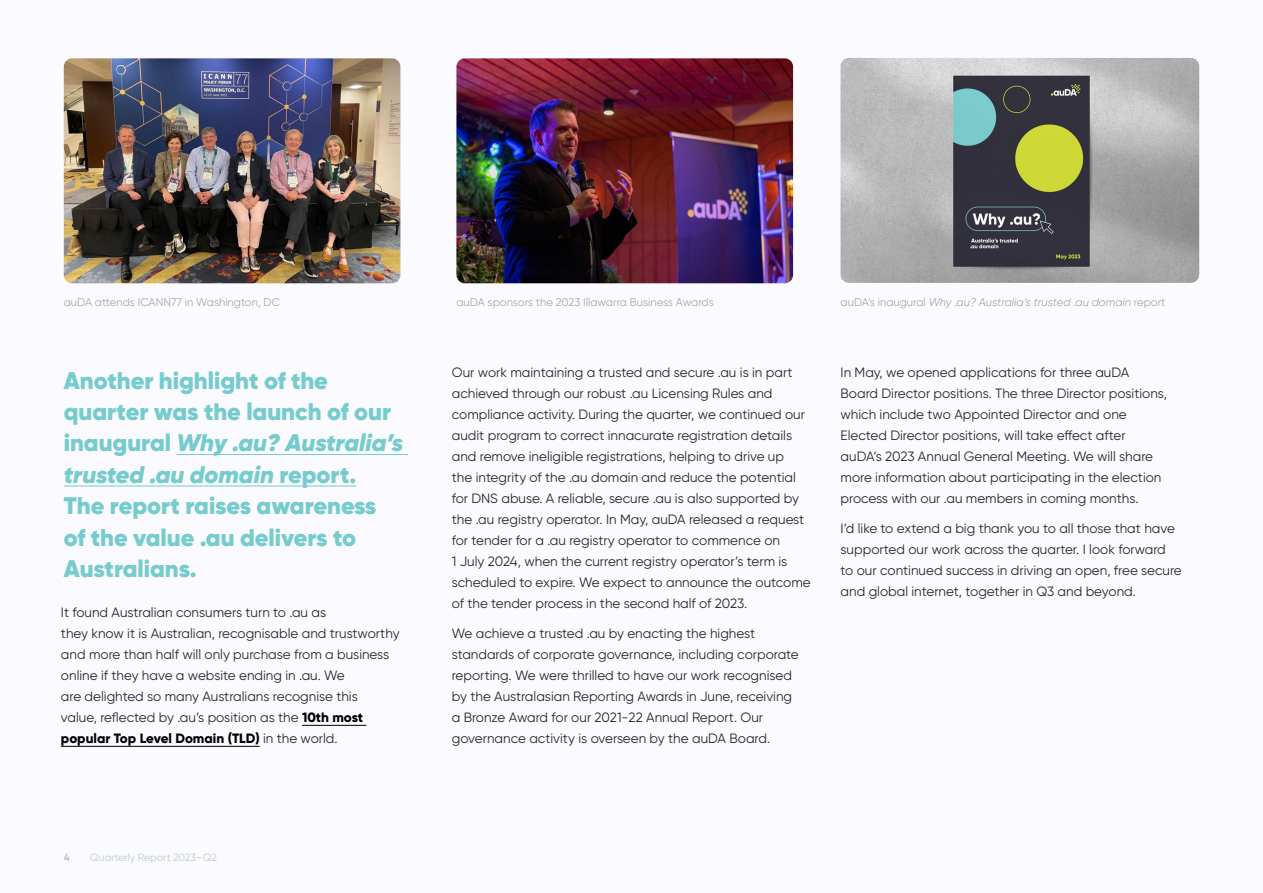
<style>
.page{position:relative;width:1263px;height:893px;background:#fafaff}
.page>*{position:absolute;margin:0;border:0;box-sizing:border-box;transform-origin:0 0}
.t1{font:900 24px/31.5px "Gilroy";color:#76cccd}
.t2{font:13.5px/21px "Gilroy";color:#292633}
.t3{font:11.25px "Gilroy";color:#a9a8ad}
.t4{font:italic 11.25px "Gilroy";color:#a9a8ad}
.t5{font:10.5px "Gilroy";color:#bdccd4}
.t6{font:800 10.5px "Gilroy";color:#bdccd4}
.s1{font-style:normal}
.s2{font-style:italic}
.s3{font-weight:800;color:#000}
</style>
<div class="page">
<hr style="left:302px;top:725px;width:64px;height:1px;background:#000">
<hr style="left:61px;top:746px;width:199px;height:1px;background:#000">
<img style="left:456px;top:58px;width:337px;height:225px">
<img style="left:64px;top:58px;width:336px;height:225px">
<img style="left:840px;top:58px;width:359px;height:225px">
<hr style="left:177px;top:454px;width:231px;height:1px;background:#76cccd">
<hr style="left:64px;top:486px;width:292px;height:1px;background:#76cccd">
<p class="t3" style="left:64px;top:295px;width:218px">auDA attends ICANN77 in Washington, DC</p>
<p class="t3" style="left:456px;top:295px;width:259px">auDA sponsors the 2023 Illawarra Business Awards</p>
<p class="t4" style="left:840px;top:295px;width:326px"><span class="s1">auDA’s inaugural</span> Why .au? Australia’s trusted .au domain <span class="s1">report</span></p>
<h1 class="t1" style="left:64px;top:364px;width:341px">Another highlight of the quarter was the launch of our inaugural <span class="s2">Why .au? Australia’s trusted .au domain</span> report.<br>The report raises awareness of the value .au delivers to<br>Australians.</h1>
<p class="t2" style="left:61px;top:602px;width:340px">It found Australian consumers turn to .au as<br>they know it is Australian, recognisable and trustworthy and more than half will only purchase from a business online if they have a website ending in .au. We<br>are delighted so many Australians recognise this<br>value, reflected by .au’s position as the <span class="s3">10th most popular Top Level Domain (TLD)</span> in the world.</p>
<p class="t6" style="left:64px;top:851px;width:8px">4</p>
<p class="t5" style="left:90px;top:851px;width:128px">Quarterly Report 2023–Q2</p>
<p class="t2" style="left:452px;top:362px;width:360px">Our work maintaining a trusted and secure .au is in part achieved through our robust .au Licensing Rules and compliance activity. During the quarter, we continued our audit program to correct innacurate registration details and remove ineligible registrations, helping to drive up<br>the integrity of the .au domain and reduce the potential for DNS abuse. A reliable, secure .au is also supported by the .au registry operator. In May, auDA released a request for tender for a .au registry operator to commence on<br>1 July 2024, when the current registry operator’s term is scheduled to expire. We expect to announce the outcome of the tender process in the second half of 2023.</p>
<p class="t2" style="left:452px;top:622px;width:348px">We achieve a trusted .au by enacting the highest standards of corporate governance, including corporate reporting. We were thrilled to have our work recognised by the Australasian Reporting Awards in June, receiving a Bronze Award for our 2021-22 Annual Report. Our governance activity is overseen by the auDA Board.</p>
<p class="t2" style="left:840px;top:362px;width:328px">In May, we opened applications for three auDA Board Director positions. The three Director positions, which include two Appointed Director and one Elected Director positions, will take effect after auDA’s 2023 Annual General Meeting. We will share more information about participating in the election process with our .au members in coming months.</p>
<p class="t2" style="left:840px;top:517px;width:343px">I’d like to extend a big thank you to all those that have supported our work across the quarter. I look forward to our continued success in driving an open, free secure and global internet, together in Q3 and beyond.</p>
</div>
